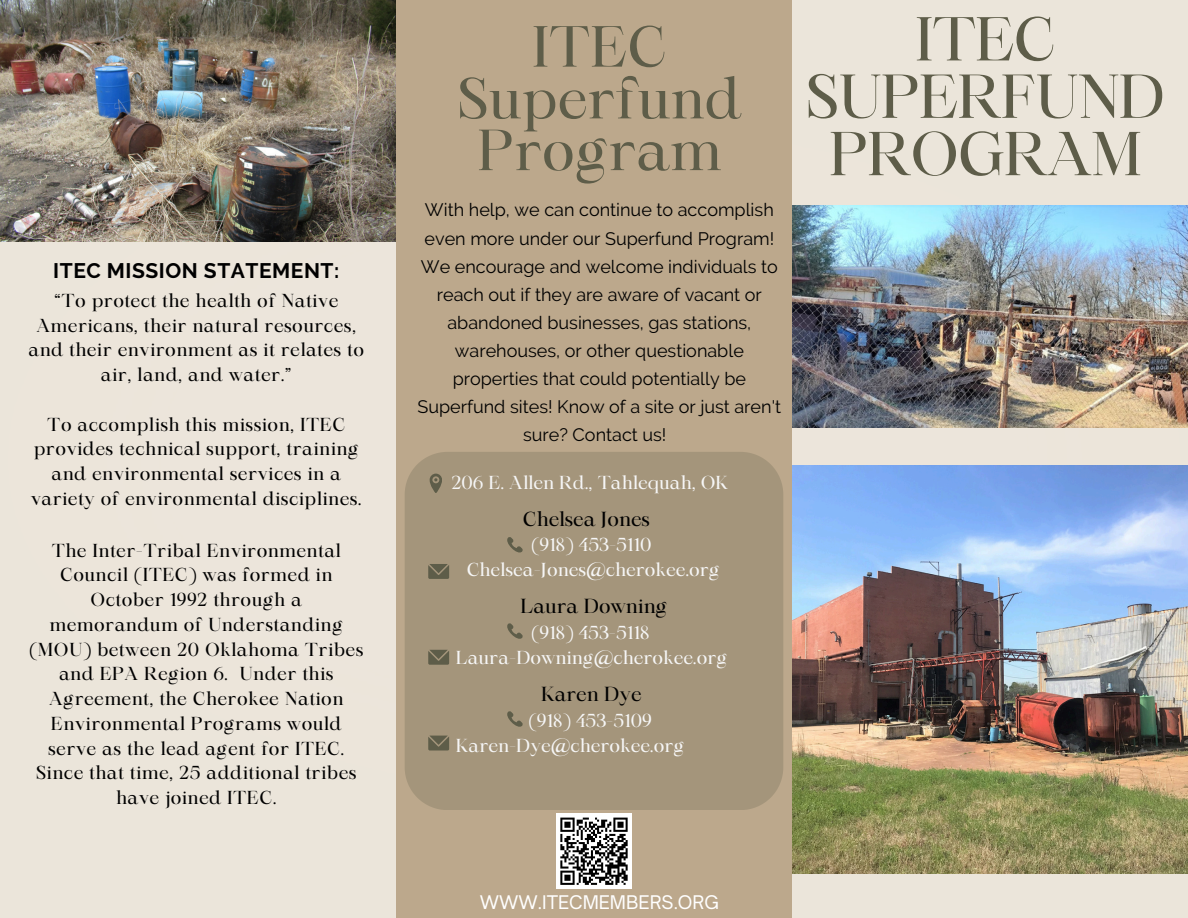
<style>
.page{position:relative;width:1188px;height:918px;background:#ebe5da}
.page>*{position:absolute;margin:0;border:0;box-sizing:border-box;transform-origin:0 0}
.t1{font:59.4px/57.3px "Maharlika";letter-spacing:-.02em;color:#5e5d49;text-align:center}
.t2{font:55.5px/51.8px "Maharlika";color:#5e5d49;text-align:center}
.t3{font:700 21px "Raleway";letter-spacing:.025em;color:#000}
.t4{font:19.5px "Maharlika";color:#000}
.t5{font:18px/24.8px "Maharlika";letter-spacing:.025em;color:#000;text-align:center}
.t6{font:18px/28.2px "Raleway";color:#000;text-align:center}
.t7{font:18px "Maharlika";color:#f6f6f6}
.t8{font:18px "Open Sauce One";color:#fff}
</style>
<div class="page">
<img style="left:792px;top:465px;width:396px;height:409px">
<div style="left:396px;top:0;width:396px;height:918px;background:#bca88c"></div>
<div style="left:405px;top:452px;width:378px;height:358px;background:#a4957b"></div>
<img style="left:0;top:0;width:396px;height:242px">
<img style="left:792px;top:206px;width:396px;height:222px">
<svg style="left:503px;top:623px;width:20px;height:19px"></svg>
<div style="left:556px;top:814px;width:76px;height:75px;background:#fff"></div>
<svg style="left:560px;top:817px;width:68px;height:68px"></svg>
<svg style="left:503px;top:711px;width:20px;height:19px"></svg>
<svg style="left:428px;top:736px;width:21px;height:14px"></svg>
<p class="t3" style="left:53px;top:258px;width:287px">ITEC MISSION STATEMENT:</p>
<p class="t5" style="left:29px;top:290px;width:337px">“To protect the health of Native<br>Americans, their natural resources, and their environment as it relates to air, land, and water.”</p>
<p class="t5" style="left:31px;top:414px;width:333px">To accomplish this mission, ITEC provides technical support, training and environmental services in a variety of environmental disciplines.</p>
<p class="t5" style="left:29px;top:539px;width:336px">The Inter-Tribal Environmental<br>Council (ITEC) was formed in<br>October 1992 through a memorandum of Understanding (MOU) between 20 Oklahoma Tribes and EPA Region 6. Under this<br>Agreement, the Cherokee Nation<br>Environmental Programs would serve as the lead agent for ITEC.<br>Since that time, 25 additional tribes have joined ITEC.</p>
<p class="t2" style="left:457px;top:26px;width:286px">ITEC<br>Superfund<br>Program</p>
<h2 class="t6" style="left:418px;top:196px;width:365px">With help, we can continue to accomplish even more under our Superfund Program!<br>We encourage and welcome individuals to reach out if they are aware of vacant or abandoned businesses, gas stations, warehouses, or other questionable properties that could potentially be Superfund sites! Know of a site or just aren't sure? Contact us!</h2>
<p class="t7" style="left:451px;top:475px;width:278px">206 E. Allen Rd., Tahlequah, OK</p>
<p class="t4" style="left:523px;top:511px;width:128px">Chelsea Jones</p>
<h4 class="t7" style="left:467px;top:562px;width:255px">Chelsea-Jones@cherokee.org</h4>
<p class="t7" style="left:531px;top:537px;width:122px">(918) 453-5110</p>
<p class="t4" style="left:520px;top:598px;width:149px">Laura Downing</p>
<p class="t7" style="left:531px;top:626px;width:120px">(918) 453-5118</p>
<h4 class="t7" style="left:456px;top:650px;width:273px">Laura-Downing@cherokee.org</h4>
<p class="t4" style="left:541px;top:686px;width:102px">Karen Dye</p>
<p class="t7" style="left:528px;top:714px;width:125px">(918) 453-5109</p>
<p class="t7" style="left:456px;top:738px;width:230px">Karen-Dye@cherokee.org</p>
<p class="t1" style="left:806px;top:16px;width:361px">ITEC<br>SUPERFUND<br>PROGRAM</p>
<p class="t8" style="left:480px;top:891px;width:241px">WWW.ITECMEMBERS.ORG</p>
</div>
